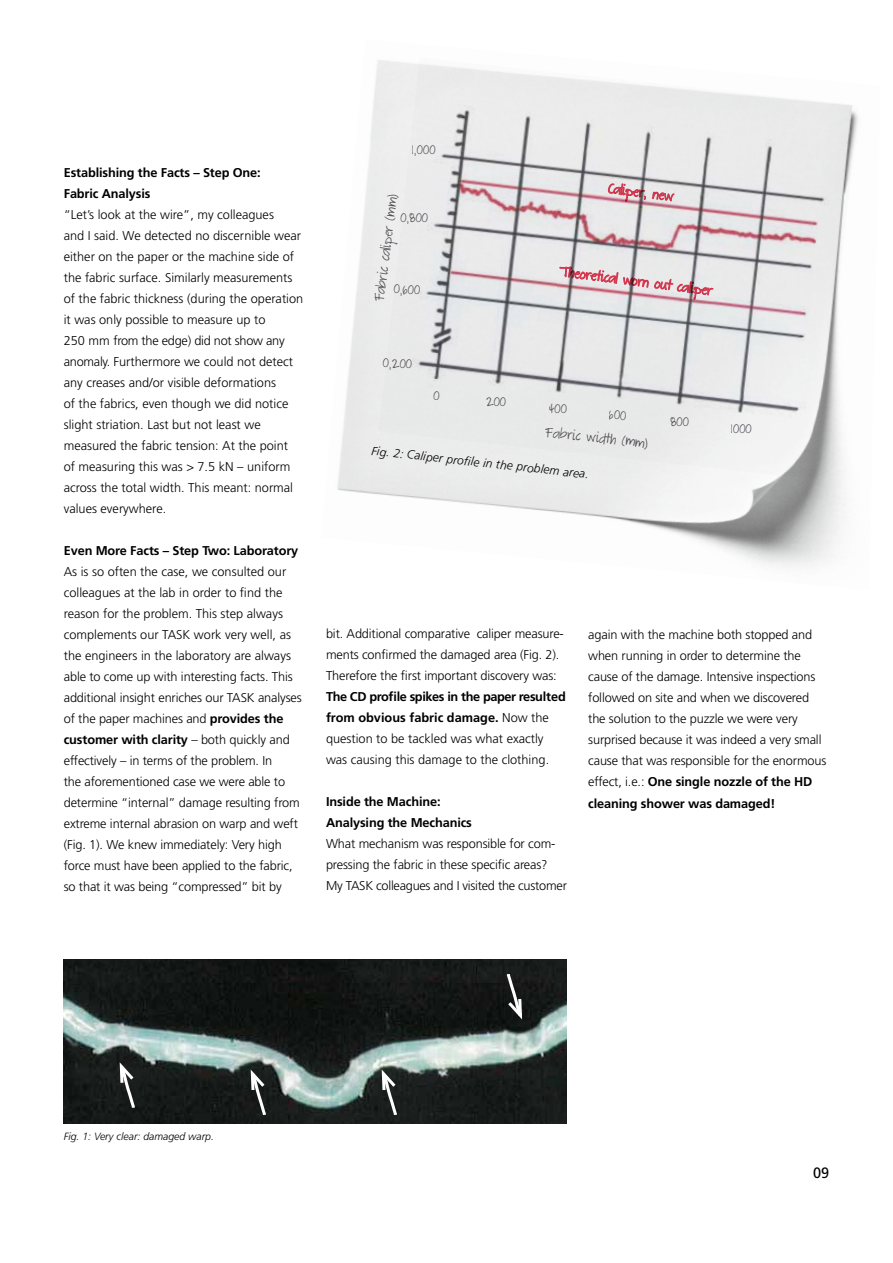
<style>
.page{position:relative;width:893px;height:1263px;background:#fff}
.page>*{position:absolute;margin:0;border:0;box-sizing:border-box;transform-origin:0 0}
.t1{font:15px "Frutiger";color:#000}
.t2{font:300 12.75px/21px "Frutiger";letter-spacing:-.01em;color:#000}
.t3{font:700 12.75px/21px "Frutiger";letter-spacing:-.01em;color:#000}
.t4{font:italic 300 12px "Frutiger";color:#000}
.t5{font:12px "The Great Escape";color:#454148}
.t6{font:10.65px "The Great Escape";color:#454148}
.t7{font:italic 300 10.5px "Frutiger";color:#000}
.s1{font-weight:700}
</style>
<div class="page">
<img style="left:64px;top:959px;width:503px;height:164px">
<svg style="left:117px;top:1058px;width:20px;height:53px"></svg>
<svg style="left:248px;top:1065px;width:20px;height:53px"></svg>
<svg style="left:379px;top:1065px;width:20px;height:53px"></svg>
<svg style="left:505px;top:971px;width:19px;height:52px"></svg>
<img style="left:337px;top:60px;width:509px;height:507px">
<img style="left:379px;top:60px;width:479px;height:419px">
<svg style="left:608px;top:178px;width:38px;height:27px"></svg>
<svg style="left:652px;top:190px;width:22px;height:14px"></svg>
<svg style="left:559px;top:266px;width:154px;height:37px;background:#dabfc5"></svg>
<svg style="left:434px;top:391px;width:6px;height:9px"></svg>
<svg style="left:486px;top:397px;width:20px;height:9px"></svg>
<svg style="left:549px;top:403px;width:18px;height:10px"></svg>
<svg style="left:609px;top:410px;width:17px;height:10px"></svg>
<svg style="left:670px;top:417px;width:19px;height:10px"></svg>
<p class="t3" style="left:64px;top:162px;width:199px">Establishing the Facts – Step One:<br>Fabric Analysis</p>
<p class="t2" style="left:64px;top:204px;width:241px">“Let’s look at the wire”, my colleagues<br>and I said. We detected no discernible wear either on the paper or the machine side of the fabric surface. Similarly measurements of the fabric thickness (during the operation it was only possible to measure up to<br>250 mm from the edge) did not show any anomaly. Furthermore we could not detect any creases and/or visible deformations<br>of the fabrics, even though we did notice slight striation. Last but not least we measured the fabric tension: At the point<br>of measuring this was &gt; 7.5 kN – uniform across the total width. This meant: normal values everywhere.</p>
<p class="t3" style="left:64px;top:540px;width:236px">Even More Facts – Step Two: Laboratory</p>
<p class="t2" style="left:64px;top:561px;width:239px">As is so often the case, we consulted our colleagues at the lab in order to find the reason for the problem. This step always complements our TASK work very well, as the engineers in the laboratory are always able to come up with interesting facts. This additional insight enriches our TASK analyses of the paper machines and <span class="s1">provides the customer with clarity</span> – both quickly and effectively – in terms of the problem. In<br>the aforementioned case we were able to determine “internal” damage resulting from extreme internal abrasion on warp and weft (Fig. 1). We knew immediately: Very high force must have been applied to the fabric, so that it was being “compressed” bit by</p>
<p class="t6" style="left:412px;top:144px;width:25px;rotate:2deg">1,000</p>
<p class="t5" style="left:373px;top:301px;width:112px;rotate:-83deg">Fabric caliper (mm)</p>
<p class="t6" style="left:400px;top:212px;width:29px;rotate:2deg">0,800</p>
<p class="t6" style="left:394px;top:283px;width:28px;rotate:2deg">0,600</p>
<p class="t6" style="left:383px;top:358px;width:31px;rotate:2deg">0,200</p>
<p class="t5" style="left:546px;top:426px;width:106px;rotate:6deg">Fabric width (mm)</p>
<p class="t4" style="left:372px;top:444px;width:220px;rotate:6deg">Fig. 2: Caliper profi le in the problem area.</p>
<p class="t6" style="left:731px;top:423px;width:22px;rotate:2deg">1000</p>
<p class="t2" style="left:326px;top:623px;width:239px">bit. Additional comparative caliper measure&shy;ments confirmed the damaged area (Fig. 2).<br>Therefore the first important discovery was:</p>
<p class="t2" style="left:326px;top:686px;width:242px"><span class="s1">The CD profile spikes in the paper resulted from obvious fabric damage.</span> Now the question to be tackled was what exactly was causing this damage to the clothing.</p>
<p class="t3" style="left:326px;top:791px;width:147px">Inside the Machine:<br>Analysing the Mechanics</p>
<p class="t2" style="left:326px;top:833px;width:242px">What mechanism was responsible for com&shy;pressing the fabric in these specific areas?<br>My TASK colleagues and I visited the customer</p>
<p class="t2" style="left:588px;top:624px;width:240px">again with the machine both stopped and when running in order to determine the cause of the damage. Intensive inspections followed on site and when we discovered the solution to the puzzle we were very surprised because it was indeed a very small cause that was responsible for the enormous effect, i.e.: <span class="s1">One single nozzle of the HD cleaning shower was damaged!</span></p>
<p class="t7" style="left:64px;top:1130px;width:152px">Fig. 1: Very clear: damaged warp.</p>
<p class="t1" style="left:813px;top:1164px;width:18px">09</p>
</div>
